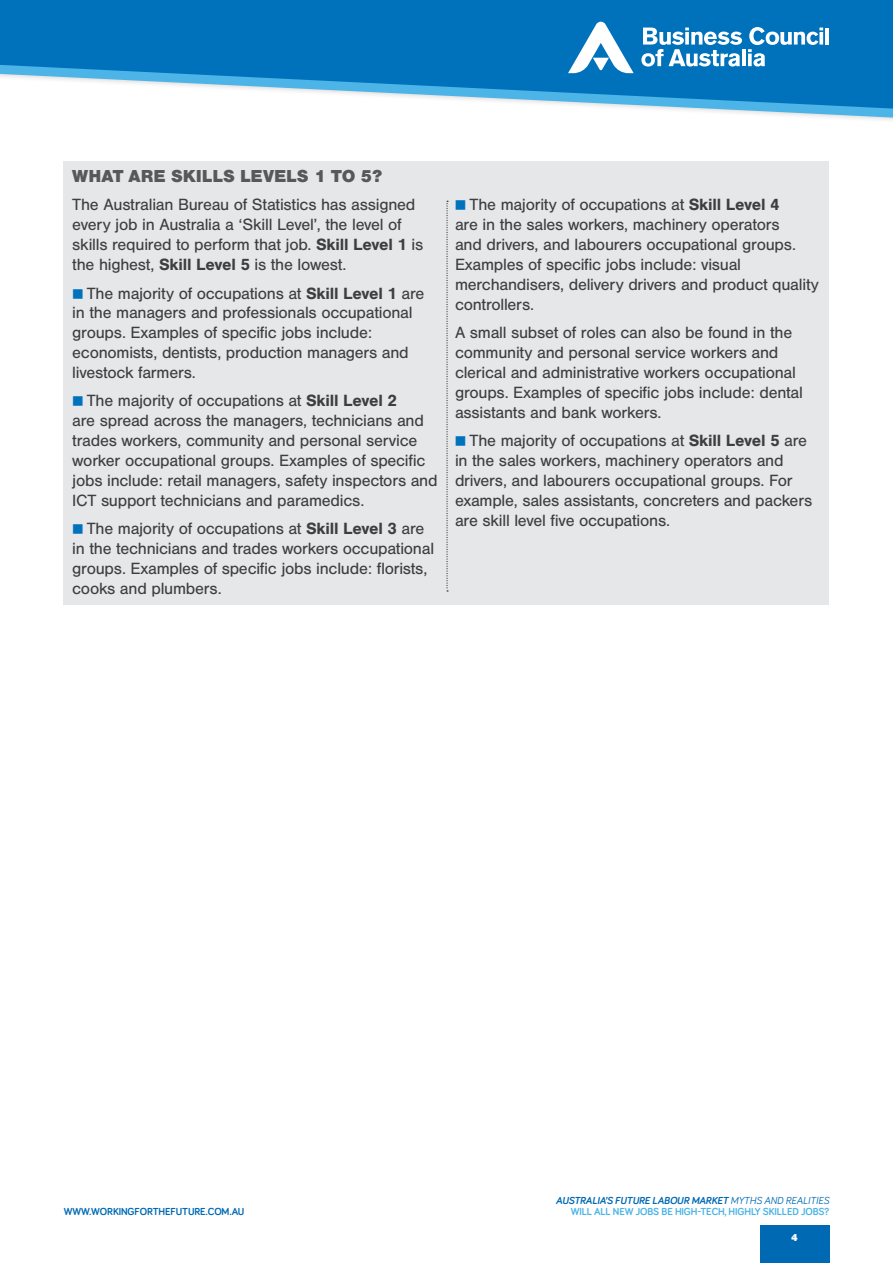
<style>
.page{position:relative;width:893px;height:1263px;background:#fff}
.page>*{position:absolute;margin:0;border:0;box-sizing:border-box;transform-origin:0 0}
.XH_Caps_Nimbus_Sans{font:900 18px "Nimbus San";color:#57585a}
.BD_Nimbus_Sans_11_25{font:16.8px/19.8px "Nimbus San";letter-spacing:-.015em;color:#3e3e3f}
.HD_Section_Head_Smal{font:italic 700 10.5px "Bariol";letter-spacing:-.01em;color:#0069b4}
.HD_Section_Head_Smal-2{font:700 10.5px "Bariol";letter-spacing:-.01em;color:#4cb4e7}
.t1{font:700 10.5px "Bariol";letter-spacing:-.01em;color:#0069b4}
.t2{font:900 10.5px "Nimbus San";color:#fff}
.s1{font-weight:700}
.s2{font-weight:400}
</style>
<div class="page">
<div style="left:64px;top:162px;width:765px;height:443px;background:#e6e7e9"></div>
<div style="left:760px;top:1225px;width:69px;height:38px;background:#0069b4"></div>
<div style="left:0;top:0;width:893px;height:59px;background:#0072bc"></div>
<svg style="left:0;top:59px;width:893px;height:61px"></svg>
<hr style="left:825px;top:28px;width:4px;height:17px;background:#fff">
<svg style="left:641px;top:28px;width:101px;height:39px"></svg>
<hr style="left:742px;top:49px;width:4px;height:17px;background:#fff">
<svg style="left:748px;top:27px;width:75px;height:40px"></svg>
<svg style="left:568px;top:22px;width:66px;height:51px"></svg>
<svg style="left:446px;top:201px;width:2px;height:390px"></svg>
<p class="XH_Caps_Nimbus_Sans" style="left:72px;top:166px;width:312px">WHAT ARE SKILLS LEVELS 1 TO 5?</p>
<p class="BD_Nimbus_Sans_11_25" style="left:72px;top:195px;width:353px">The Australian Bureau of Statistics has assigned every job in Australia a ‘Skill Level’, the level of skills required to perform that job. <span class="s1">Skill Level 1</span> is the highest, <span class="s1">Skill Level 5</span> is the lowest.</p>
<p class="BD_Nimbus_Sans_11_25" style="left:72px;top:283px;width:354px;text-indent:15px">The majority of occupations at <span class="s1">Skill Level 1</span> are in the managers and professionals occupational groups. Examples of specific jobs include: economists, dentists, production managers and livestock farmers.</p>
<p class="BD_Nimbus_Sans_11_25" style="left:72px;top:391px;width:367px;text-indent:15px">The majority of occupations at <span class="s1">Skill Level 2<br></span>are spread across the managers, technicians and trades workers, community and personal service worker occupational groups. Examples of specific jobs include: retail managers, safety inspectors and ICT support technicians and paramedics.</p>
<p class="BD_Nimbus_Sans_11_25" style="left:72px;top:519px;width:363px;text-indent:15px">The majority of occupations at <span class="s1">Skill Level 3</span> are in the technicians and trades workers occupational groups. Examples of specific jobs include: florists, cooks and plumbers.</p>
<p class="BD_Nimbus_Sans_11_25" style="left:455px;top:195px;width:365px;text-indent:15px">The majority of occupations at <span class="s1">Skill Level 4<br></span>are in the sales workers, machinery operators<br>and drivers, and labourers occupational groups.<br>Examples of specific jobs include: visual merchandisers, delivery drivers and product quality controllers.</p>
<p class="BD_Nimbus_Sans_11_25" style="left:455px;top:323px;width:349px">A small subset of roles can also be found in the community and personal service workers and clerical and administrative workers occupational groups. Examples of specific jobs include: dental assistants and bank workers.</p>
<p class="BD_Nimbus_Sans_11_25" style="left:455px;top:431px;width:359px;text-indent:15px">The majority of occupations at <span class="s1">Skill Level 5</span> are in the sales workers, machinery operators and drivers, and labourers occupational groups. For example, sales assistants, concreters and packers are skill level five occupations.</p>
<p class="t1" style="left:64px;top:1204px;width:182px">WWW.WORKINGFORTHEFUTURE.COM.AU</p>
<p class="HD_Section_Head_Smal" style="left:556px;top:1193px;width:275px">AUSTRALIA’S FUTURE LABOUR MARKET <span class="s2">MYTHS AND REALITIES</span></p>
<p class="HD_Section_Head_Smal-2" style="left:571px;top:1204px;width:260px">WILL ALL NEW JOBS BE HIGH-TECH, HIGHLY SKILLED JOBS?</p>
<p class="t2" style="left:791px;top:1231px;width:8px">4</p>
</div>
